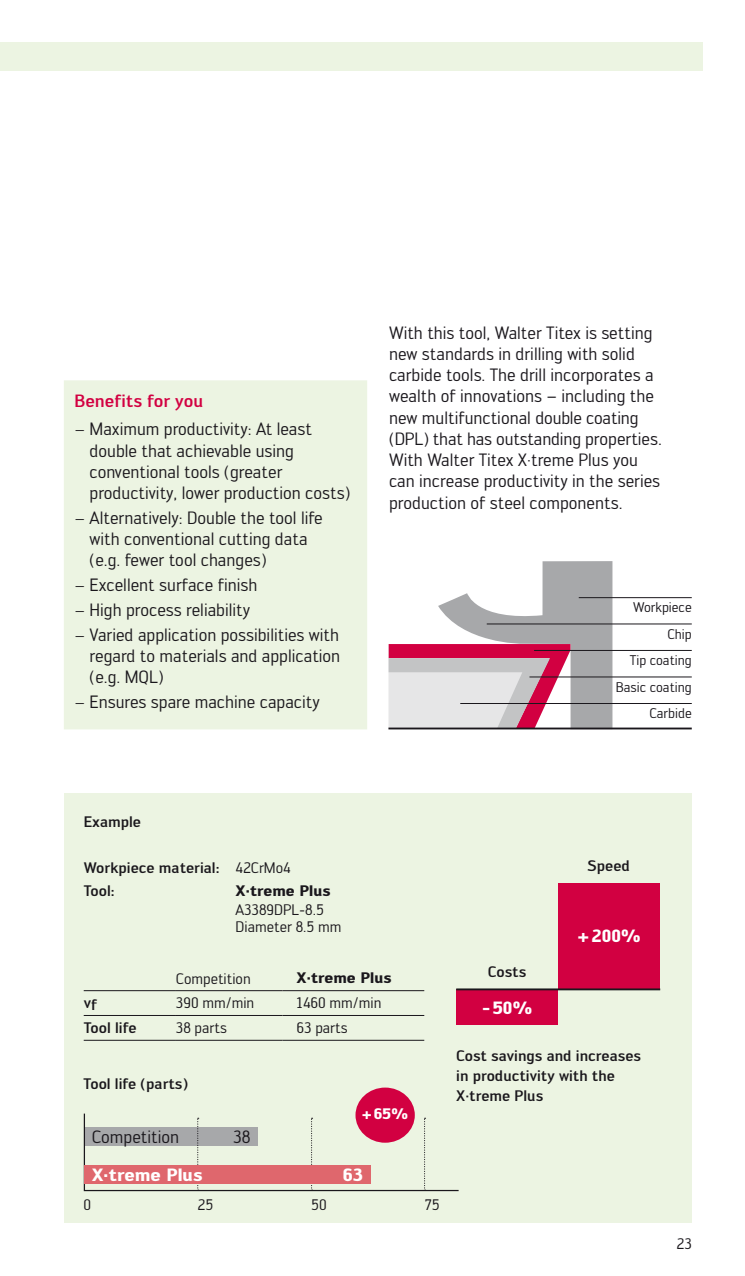
<style>
.page{position:relative;width:745px;height:1276px;background:#fff}
.page>*{position:absolute;margin:0;border:0;box-sizing:border-box;transform-origin:0 0}
.t1{font:17.5px/21.2px "Walter PRO";color:#1a171c}
.t2{font:700 17.5px "Walter PRO";color:#fff}
.t3{font:500 15px/20px "Walter PRO";color:#1a171c}
.t4{font:15px/18.8px "Walter PRO";color:#1a171c}
.t5{font:700 15px "Walter PRO";color:#1a171c}
.t6{font:700 15px "Walter PRO";color:#fff}
.t7{font:13.75px/26.5px "Walter PRO";color:#1a171c;text-align:right}
.s1{font-weight:500;color:#d20041}
.s2{font-weight:400}
.s3{font-weight:700}
</style>
<div class="page">
<div style="left:0;top:43px;width:702px;height:28px;background:#ecf4e2"></div>
<svg style="left:388px;top:561px;width:224px;height:166px"></svg>
<hr style="left:529px;top:676px;width:162px;height:1px;background:#1a171c">
<hr style="left:388px;top:727px;width:303px;height:2px;background:#1a171c">
<hr style="left:578px;top:597px;width:113px;height:1px;background:#1a171c">
<hr style="left:486px;top:623px;width:205px;height:1px;background:#1a171c">
<hr style="left:533px;top:650px;width:158px;height:1px;background:#1a171c">
<hr style="left:460px;top:703px;width:231px;height:1px;background:#1a171c">
<div style="left:64px;top:793px;width:627px;height:429px;background:#ecf4e2"></div>
<div style="left:456px;top:989px;width:102px;height:36px;background:#d20041"></div>
<div style="left:558px;top:883px;width:101px;height:106px;background:#d20041"></div>
<hr style="left:456px;top:988px;width:203px;height:2px;background:#1a171c">
<hr style="left:84px;top:990px;width:92px;height:1px;background:#1a171c">
<hr style="left:176px;top:990px;width:106px;height:1px;background:#1a171c">
<hr style="left:282px;top:990px;width:142px;height:1px;background:#1a171c">
<hr style="left:84px;top:1015px;width:92px;height:1px;background:#1a171c">
<hr style="left:176px;top:1015px;width:106px;height:1px;background:#1a171c">
<hr style="left:282px;top:1015px;width:142px;height:1px;background:#1a171c">
<hr style="left:84px;top:1040px;width:92px;height:1px;background:#1a171c">
<hr style="left:176px;top:1040px;width:106px;height:1px;background:#1a171c">
<hr style="left:282px;top:1040px;width:142px;height:1px;background:#1a171c">
<div style="left:64px;top:380px;width:303px;height:349px;background:#ecf4e2"></div>
<div style="left:355px;top:1087px;width:59px;height:55px;background:#d20041;border-radius:50%"></div>
<svg style="left:83px;top:1112px;width:376px;height:79px"></svg>
<div style="left:85px;top:1165px;width:285px;height:19px;background:#df676d"></div>
<p class="t1" style="left:74px;top:386px;width:239px;line-height:28.2px"><span class="s1">Benefits for you<br></span>− Maximum productivity: At least</p>
<p class="t1" style="left:89px;top:439px;width:262px">double that achievable using conventional tools (greater productivity, lower production costs)</p>
<p class="t1" style="left:89px;top:507px;width:234px;text-indent:-15px">− Alternatively: Double the tool life with conventional cutting data (e.g. fewer tool changes)</p>
<p class="t1" style="left:74px;top:572px;width:266px;line-height:24.8px">− Excellent surface finish<br>− High process reliability<br>− Varied application possibilities with</p>
<p class="t1" style="left:89px;top:645px;width:252px">regard to materials and application (e.g. MQL)</p>
<p class="t1" style="left:74px;top:691px;width:247px">− Ensures spare machine capacity</p>
<p class="t3" style="left:84px;top:811px;width:59px">Example</p>
<p class="t3" style="left:84px;top:855px;width:208px;line-height:23.5px">Workpiece material: <span class="s2">42CrMo4<br></span>Tool:</p>
<p class="t4" style="left:235px;top:881px;width:96px"><span class="s3">X·treme Plus<br></span>A3389DPL-8.5</p>
<p class="t4" style="left:235px;top:916px;width:107px">Diameter 8.5 mm</p>
<p class="t1" style="left:389px;top:321px;width:274px">With this tool, Walter Titex is setting new standards in drilling with solid carbide tools. The drill incorporates a wealth of innovations – including the new multifunctional double coating (DPL) that has outstanding properties.<br>With Walter Titex X·treme Plus you can increase productivity in the series production of steel components.</p>
<p class="t7" style="left:629px;top:594px;width:63px">Workpiece<br>Chip<br>Tip coating</p>
<p class="t7" style="left:615px;top:673px;width:77px">Basic coating</p>
<p class="t7" style="left:649px;top:699px;width:44px">Carbide</p>
<p class="t3" style="left:587px;top:855px;width:44px">Speed</p>
<p class="t2" style="left:577px;top:924px;width:65px">+200%</p>
<p class="t4" style="left:176px;top:968px;width:76px">Competition</p>
<p class="t5" style="left:296px;top:968px;width:96px">X·treme Plus</p>
<p class="t3" style="left:84px;top:993px;width:15px">vf</p>
<p class="t4" style="left:176px;top:993px;width:80px">390 mm/min</p>
<p class="t4" style="left:296px;top:993px;width:86px">1460 mm/min</p>
<p class="t3" style="left:84px;top:1017px;width:54px">Tool life</p>
<p class="t4" style="left:176px;top:1018px;width:52px">38 parts</p>
<p class="t4" style="left:296px;top:1018px;width:52px">63 parts</p>
<p class="t3" style="left:83px;top:1073px;width:106px">Tool life (parts)</p>
<p class="t1" style="left:92px;top:1125px;width:89px">Competition</p>
<p class="t1" style="left:233px;top:1125px;width:19px">38</p>
<p class="t6" style="left:361px;top:1104px;width:48px">+65%</p>
<p class="t2" style="left:92px;top:1163px;width:112px">X·treme Plus</p>
<p class="t2" style="left:342px;top:1163px;width:21px">63</p>
<p class="t4" style="left:83px;top:1195px;width:9px">0</p>
<p class="t4" style="left:197px;top:1195px;width:17px">25</p>
<p class="t4" style="left:311px;top:1195px;width:17px">50</p>
<p class="t4" style="left:424px;top:1195px;width:16px">75</p>
<p class="t3" style="left:487px;top:961px;width:40px">Costs</p>
<p class="t2" style="left:482px;top:996px;width:52px">-50%</p>
<p class="t3" style="left:456px;top:1045px;width:186px">Cost savings and increases in productivity with the<br>X·treme Plus</p>
<p class="t4" style="left:676px;top:1234px;width:17px">23</p>
</div>
